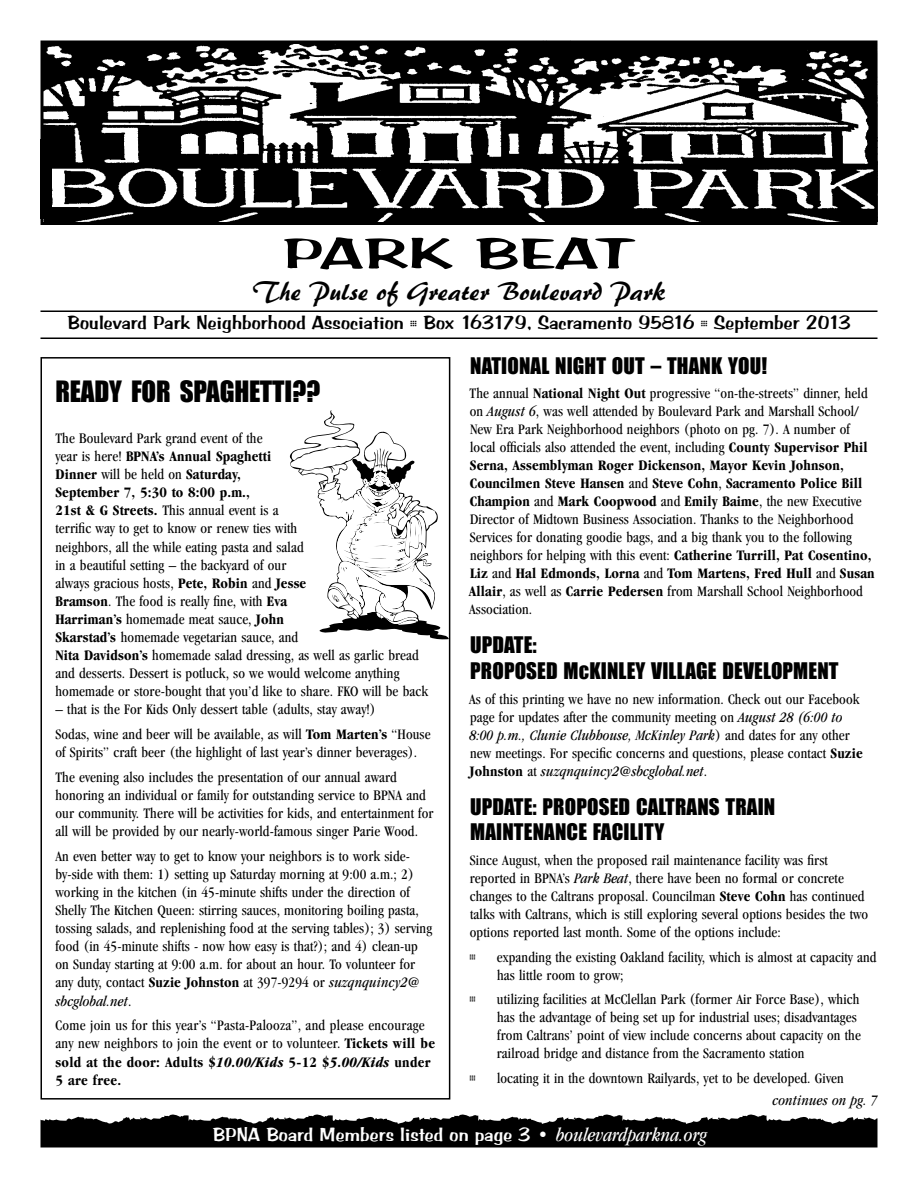
<style>
.page{position:relative;width:918px;height:1188px;background:#fff}
.page>*{position:absolute;margin:0;border:0;box-sizing:border-box;transform-origin:0 0}
.t1{font:45px "Arab Bru D";letter-spacing:.01em;color:#000;scale:1.55 1}
.t2{font:27px "Palette D";letter-spacing:.01em;color:#000}
.t3{font:27px "Impact";letter-spacing:-.005em;color:#000}
.t4{font:21px/25.5px "Impact";letter-spacing:.005em;color:#000}
.t5{font:19.5px "Arab Bru D";letter-spacing:.01em;color:#000}
.t6{font:19.5px "Arab Bru D";letter-spacing:.01em;color:#fff}
.t7{font:condensed 15px/18.1px "Garamond";letter-spacing:.01em;color:#000}
.t8{font:italic condensed 15px "Garamond";letter-spacing:.01em;color:#000}
.t9{font:15px "Willow";color:#000}
.s1{font-family:"Willow";font-size:16.5px}
.s2{font-weight:700}
.s3{font-style:italic}
.s4{font-weight:700;font-style:italic}
.s5{font-family:"Garamond";font-style:italic;font-stretch:condensed}
</style>
<div class="page">
<div style="left:40px;top:357px;width:410px;height:743px;border:2px solid #000"></div>
<svg style="left:40px;top:1115px;width:837px;height:32px;background:#1f1f1f"></svg>
<img style="left:44px;top:44px;width:830px;height:177px">
<div style="left:40px;top:40px;width:838px;height:185px;border:3px solid #000"></div>
<div style="left:40px;top:140px;width:12px;height:79px;background:#000"></div>
<svg style="left:227px;top:204px;width:6px;height:5px"></svg>
<div style="left:379px;top:165px;width:8px;height:6px;background:#000;border-radius:50%"></div>
<div style="left:379px;top:164px;width:8px;height:7px;border:1px solid #000;border-radius:50%"></div>
<svg style="left:803px;top:44px;width:6px;height:6px"></svg>
<div style="left:802px;top:44px;width:7px;height:6px;border:1px solid #000;border-radius:50%"></div>
<div style="left:773px;top:57px;width:7px;height:6px;background:#000;border-radius:50%"></div>
<div style="left:772px;top:56px;width:8px;height:7px;border:1px solid #000;border-radius:50%"></div>
<svg style="left:622px;top:52px;width:6px;height:6px"></svg>
<hr style="left:40px;top:310px;width:838px;height:2px;background:#000">
<hr style="left:40px;top:338px;width:838px;height:1px;background:#000">
<svg style="left:290px;top:410px;width:159px;height:229px"></svg>
<h1 class="t1" style="left:283px;top:228px;width:229px">Park Beat</h1>
<h2 class="t2" style="left:253px;top:275px;width:414px">The Pulse of Greater Boulevard Park</h2>
<h3 class="t5" style="left:68px;top:312px;width:784px">Boulevard Park Neighborhood Association <span class="s1">¶</span> Box 163179, Sacramento 95816 <span class="s1">¶</span> September 2013</h3>
<h2 class="t3" style="left:56px;top:371px;width:266px">READY FOR SPAGHETTI??</h2>
<p class="t7" style="left:56px;top:429px;width:374px">The Boulevard Park grand event of the<br>year is here! <span class="s2">BPNA’s Annual Spaghetti<br>Dinner</span> will be held on <span class="s2">Saturday,<br>September 7, 5:30 to 8:00 p.m.,<br>21st &amp; G Streets.</span> This annual event is a<br>terrific way to get to know or renew ties with<br>neighbors, all the while eating pasta and salad<br>in a beautiful setting – the backyard of our<br>always gracious hosts, <span class="s2">Pete, Robin</span> and <span class="s2">Jesse<br>Bramson</span>. The food is really fine, with <span class="s2">Eva<br>Harriman’s</span> homemade meat sauce, <span class="s2">John<br>Skarstad’s</span> homemade vegetarian sauce, and<br><span class="s2">Nita Davidson’s</span> homemade salad dressing, as well as garlic bread and desserts. Dessert is potluck, so we would welcome anything homemade or store-bought that you’d like to share. FKO will be back</p>
<p class="t7" style="left:56px;top:697px;width:377px;line-height:24.9px">– that is the For Kids Only dessert table (adults, stay away!)<br>Sodas, wine and beer will be available, as will <span class="s2">Tom Marten’s</span> “House</p>
<p class="t7" style="left:56px;top:740px;width:363px;line-height:24.9px">of Spirits” craft beer (the highlight of last year’s dinner beverages).<br>The evening also includes the presentation of our annual award</p>
<p class="t7" style="left:56px;top:786px;width:380px">honoring an individual or family for outstanding service to BPNA and our community. There will be activities for kids, and entertainment for all will be provided by our nearly-world-famous singer Parie Wood.</p>
<p class="t7" style="left:56px;top:847px;width:378px">An even better way to get to know your neighbors is to work side&shy;by-side with them: 1) setting up Saturday morning at 9:00 a.m.; 2) working in the kitchen (in 45-minute shifts under the direction of Shelly The Kitchen Queen: stirring sauces, monitoring boiling pasta, tossing salads, and replenishing food at the serving tables); 3) serving food (in 45-minute shifts - now how easy is that?); and 4) clean-up on Sunday starting at 9:00 a.m. for about an hour. To volunteer for any duty, contact <span class="s2">Suzie Johnston</span> at 397-9294 or <span class="s3">suzqnquincy2@ sbcglobal.net</span>.</p>
<p class="t7" style="left:56px;top:1016px;width:381px">Come join us for this year’s “Pasta-Palooza”, and please encourage any new neighbors to join the event or to volunteer. <span class="s2">Tickets will be sold at the door: Adults $</span><span class="s4">10.00/Kids</span> <span class="s2">5-12 $</span><span class="s4">5.00/Kids</span> <span class="s2">under 5 are free.</span></p>
<h3 class="t4" style="left:470px;top:352px;width:298px">NATIONAL NIGHT OUT – THANK YOU!</h3>
<p class="t7" style="left:469px;top:385px;width:407px">The annual <span class="s2">National Night Out</span> progressive “on-the-streets” dinner, held on <span class="s3">August 6</span>, was well attended by Boulevard Park and Marshall School/ New Era Park Neighborhood neighbors (photo on pg. 7). A number of local officials also attended the event, including <span class="s2">County Supervisor Phil Serna, Assemblyman Roger Dickenson, Mayor Kevin Johnson, Councilmen Steve Hansen</span> and <span class="s2">Steve Cohn</span>, <span class="s2">Sacramento Police Bill Champion</span> and <span class="s2">Mark Coopwood</span> and <span class="s2">Emily Baime</span>, the new Executive Director of Midtown Business Association. Thanks to the Neighborhood Services for donating goodie bags, and a big thank you to the following neighbors for helping with this event: <span class="s2">Catherine Turrill, Pat Cosentino, Liz</span> and <span class="s2">Hal Edmonds, Lorna</span> and <span class="s2">Tom Martens, Fred Hull</span> and <span class="s2">Susan Allair</span>, as well as <span class="s2">Carrie Pedersen</span> from Marshall School Neighborhood Association.</p>
<h3 class="t4" style="left:470px;top:632px;width:370px">UPDATE:<br>PROPOSED McKINLEY VILLAGE DEVELOPMENT</h3>
<p class="t7" style="left:469px;top:690px;width:395px">As of this printing we have no new information. Check out our Facebook page for updates after the community meeting on <span class="s3">August 28 (6:00 to 8:00 p.m., Clunie Clubhouse, McKinley Park</span>) and dates for any other new meetings. For specific concerns and questions, please contact <span class="s2">Suzie Johnston</span> at <span class="s3">suzqnquincy2@sbcglobal.net</span>.</p>
<h3 class="t4" style="left:470px;top:793px;width:307px">UPDATE: PROPOSED CALTRANS TRAIN<br>MAINTENANCE FACILITY</h3>
<p class="t7" style="left:470px;top:851px;width:400px">Since August, when the proposed rail maintenance facility was first reported in BPNA’s <span class="s3">Park Beat</span>, there have been no formal or concrete changes to the Caltrans proposal. Councilman <span class="s2">Steve Cohn</span> has continued talks with Caltrans, which is still exploring several options besides the two options reported last month. Some of the options include:</p>
<p class="t9" style="left:469px;top:947px;width:8px">¶</p>
<p class="t7" style="left:497px;top:948px;width:381px">expanding the existing Oakland facility, which is almost at capacity and has little room to grow;</p>
<p class="t9" style="left:469px;top:990px;width:8px">¶</p>
<p class="t7" style="left:497px;top:991px;width:366px">utilizing facilities at McClellan Park (former Air Force Base), which has the advantage of being set up for industrial uses; disadvantages from Caltrans’ point of view include concerns about capacity on the railroad bridge and distance from the Sacramento station</p>
<p class="t9" style="left:469px;top:1068px;width:8px">¶</p>
<p class="t7" style="left:497px;top:1069px;width:348px">locating it in the downtown Railyards, yet to be developed. Given</p>
<p class="t8" style="left:773px;top:1092px;width:107px">continues on pg. 7</p>
<h3 class="t6" style="left:213px;top:1124px;width:496px">BPNA Board Members listed on page 3 • <span class="s5">boulevardparkna.org</span></h3>
</div>
